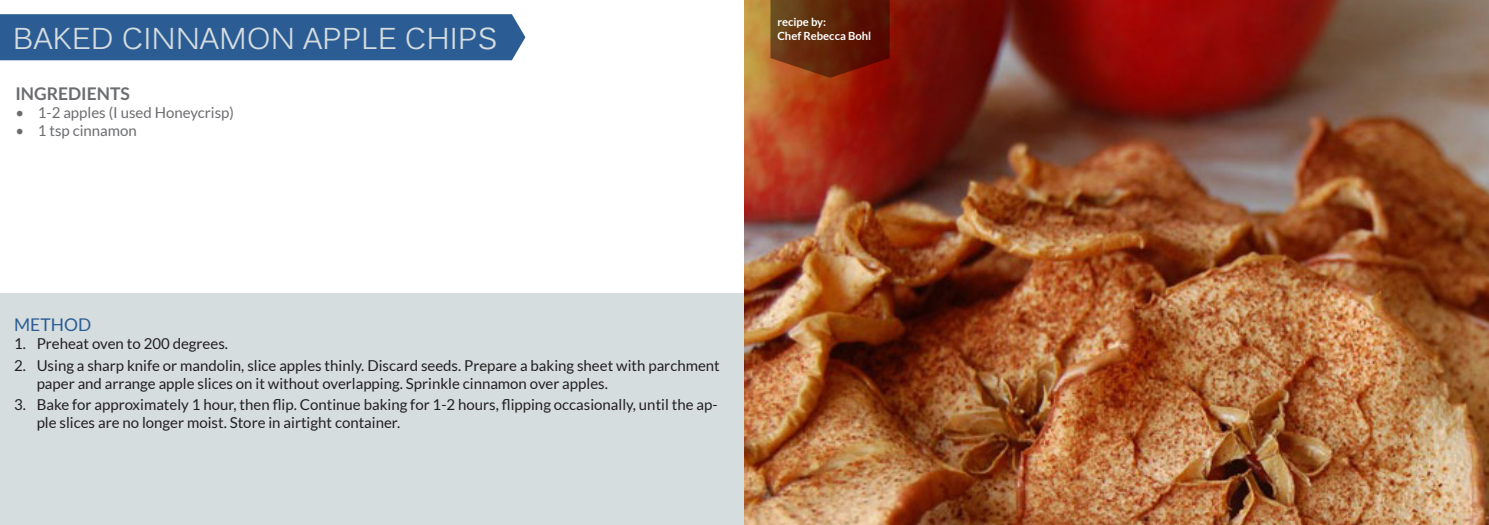
<style>
.page{position:relative;width:1489px;height:525px;background:#fff}
.page>*{position:absolute;margin:0;border:0;box-sizing:border-box;transform-origin:0 0}
.Captions{font:30px "Kalinga";color:#d5dddf}
.Heading_2{font:700 17.5px "Lato";color:#6c6d70}
.Body{font:17.5px "Lato";color:#2c5c94}
.t1{font:15px/18px "Lato";color:#231f20}
.t2{font:15px "Lato";color:#6c6d70}
.Captions-2{font:700 11.25px "Lato";color:#fff}
</style>
<div class="page">
<div style="left:0;top:293px;width:744px;height:231px;background:#d5dddf"></div>
<img style="left:744px;top:0;width:744px;height:524px">
<div style="left:0;top:14px;width:525px;height:46px;background:#2c5c94"></div>
<svg style="left:770px;top:0;width:119px;height:78px;background:#69270b"></svg>
<p class="Captions" style="left:13px;top:19px;width:486px">BAKED CINNAMON APPLE CHIPS</p>
<p class="Heading_2" style="left:15px;top:83px;width:116px">INGREDIENTS</p>
<p class="t2" style="left:15px;top:104px;width:220px">• 1-2 apples (I used Honeycrisp)</p>
<p class="t2" style="left:15px;top:122px;width:123px">• 1 tsp cinnamon</p>
<p class="Captions-2" style="left:777px;top:16px;width:50px">recipe by:</p>
<p class="Captions-2" style="left:777px;top:29px;width:95px">Chef Rebecca Bohl</p>
<p class="Body" style="left:14px;top:315px;width:78px">METHOD</p>
<p class="t1" style="left:14px;top:334px;width:215px">1. Preheat oven to 200 degrees.</p>
<p class="t1" style="left:37px;top:356px;width:684px;text-indent:-22px">2. Using a sharp knife or mandolin, slice apples thinly. Discard seeds. Prepare a baking sheet with parchment paper and arrange apple slices on it without overlapping. Sprinkle cinnamon over apples.</p>
<p class="t1" style="left:37px;top:395px;width:682px;text-indent:-22px">3. Bake for approximately 1 hour, then flip. Continue baking for 1-2 hours, flipping occasionally, until the ap&shy;ple slices are no longer moist. Store in airtight container.</p>
</div>
